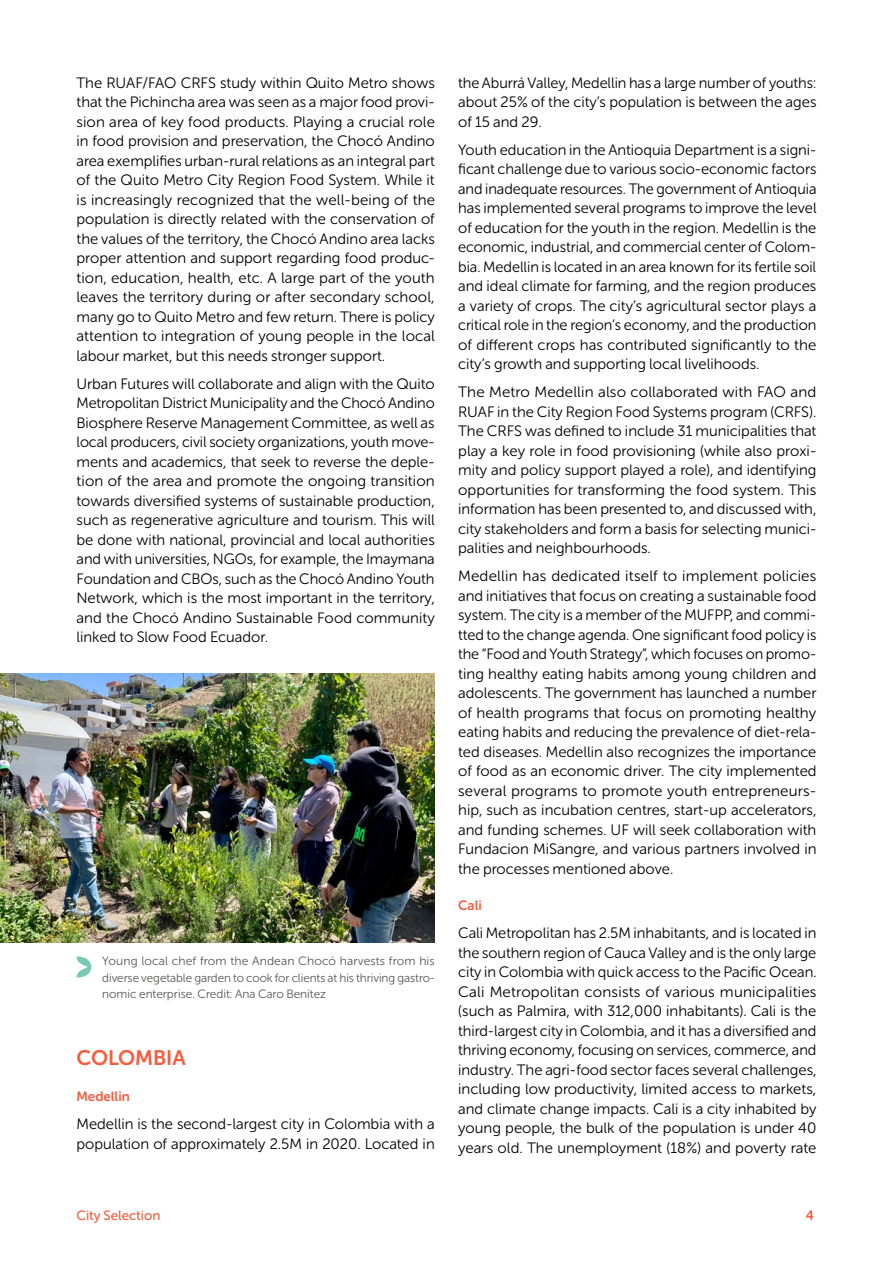
<style>
.page{position:relative;width:893px;height:1263px;background:#fff}
.page>*{position:absolute;margin:0;border:0;box-sizing:border-box;transform-origin:0 0}
.t1{font:21px "Museo Sans Rounded 700";color:#f75c3d}
.t2{font:15px/19.5px "Museo Sans Rounded 300";color:#000;text-align:justify}
.t3{font:13.5px "Museo Sans Rounded 500";color:#f75c3d}
.t4{font:13.5px "Museo Sans Rounded 700";color:#f75c3d}
.t5{font:12px/16.5px "Museo Sans Rounded 300";color:#575756;text-align:justify}
</style>
<div class="page">
<img style="left:0;top:673px;width:435px;height:270px">
<svg style="left:76px;top:956px;width:16px;height:21px"></svg>
<p class="t2" style="left:77px;top:73px;width:360px">The RUAF/FAO CRFS study within Quito Metro shows that the Pichincha area was seen as a major food provi&shy;sion area of key food products. Playing a crucial role in food provision and preservation, the Chocó Andino area exemplifies urban-rural relations as an integral part of the Quito Metro City Region Food System. While it is increasingly recognized that the well-being of the population is directly related with the conservation of the values of the territory, the Chocó Andino area lacks proper attention and support regarding food produc&shy;tion, education, health, etc. A large part of the youth leaves the territory during or after secondary school, many go to Quito Metro and few return. There is policy attention to integration of young people in the local labour market, but this needs stronger support.</p>
<p class="t2" style="left:77px;top:374px;width:360px">Urban Futures will collaborate and align with the Quito Metropolitan District Municipality and the Chocó Andino Biosphere Reserve Management Committee, as well as local producers, civil society organizations, youth move&shy;ments and academics, that seek to reverse the deple&shy;tion of the area and promote the ongoing transition towards diversified systems of sustainable production, such as regenerative agriculture and tourism. This will be done with national, provincial and local authorities and with universities, NGOs, for example, the Imaymana Foundation and CBOs, such as the Chocó Andino Youth Network, which is the most important in the territory, and the Chocó Andino Sustainable Food community linked to Slow Food Ecuador.</p>
<p class="t5" style="left:102px;top:953px;width:334px">Young local chef from the Andean Chocó harvests from his diverse vegetable garden to cook for clients at his thriving gastro&shy;nomic enterprise. Credit: Ana Caro Benítez</p>
<h1 class="t1" style="left:77px;top:1046px;width:111px">COLOMBIA</h1>
<p class="t4" style="left:77px;top:1089px;width:55px">Medellin</p>
<p class="t2" style="left:77px;top:1114px;width:360px">Medellin is the second-largest city in Colombia with a population of approximately 2.5M in 2020. Located in</p>
<p class="t2" style="left:458px;top:73px;width:360px">the Aburrá Valley, Medellin has a large number of youths: about 25% of the city’s population is between the ages of 15 and 29.</p>
<p class="t2" style="left:458px;top:140px;width:360px">Youth education in the Antioquia Department is a signi&shy;ficant challenge due to various socio-economic factors and inadequate resources. The government of Antioquia has implemented several programs to improve the level of education for the youth in the region. Medellin is the economic, industrial, and commercial center of Colom&shy;bia. Medellin is located in an area known for its fertile soil and ideal climate for farming, and the region produces a variety of crops. The city’s agricultural sector plays a critical role in the region’s economy, and the production of different crops has contributed significantly to the city’s growth and supporting local livelihoods.</p>
<p class="t2" style="left:458px;top:383px;width:360px">The Metro Medellin also collaborated with FAO and RUAF in the City Region Food Systems program (CRFS).<br>The CRFS was defined to include 31 municipalities that play a key role in food provisioning (while also proxi&shy;mity and policy support played a role), and identifying opportunities for transforming the food system. This information has been presented to, and discussed with, city stakeholders and form a basis for selecting munici&shy;palities and neighbourhoods.</p>
<p class="t2" style="left:458px;top:567px;width:360px">Medellin has dedicated itself to implement policies and initiatives that focus on creating a sustainable food system. The city is a member of the MUFPP, and commi&shy;tted to the change agenda. One significant food policy is the “Food and Youth Strategy”, which focuses on promo&shy;ting healthy eating habits among young children and adolescents. The government has launched a number of health programs that focus on promoting healthy eating habits and reducing the prevalence of diet-rela&shy;ted diseases. Medellin also recognizes the importance of food as an economic driver. The city implemented several programs to promote youth entrepreneurs&shy;hip, such as incubation centres, start-up accelerators, and funding schemes. UF will seek collaboration with Fundacion MiSangre, and various partners involved in the processes mentioned above.</p>
<p class="t4" style="left:458px;top:898px;width:25px">Cali</p>
<p class="t2" style="left:458px;top:924px;width:360px">Cali Metropolitan has 2.5M inhabitants, and is located in the southern region of Cauca Valley and is the only large city in Colombia with quick access to the Pacific Ocean.<br>Cali Metropolitan consists of various municipalities (such as Palmira, with 312,000 inhabitants). Cali is the third-largest city in Colombia, and it has a diversified and thriving economy, focusing on services, commerce, and industry. The agri-food sector faces several challenges, including low productivity, limited access to markets, and climate change impacts. Cali is a city inhabited by young people, the bulk of the population is under 40 years old. The unemployment (18%) and poverty rate</p>
<p class="t3" style="left:77px;top:1208px;width:85px">City Selection</p>
<p class="t4" style="left:806px;top:1208px;width:10px">4</p>
</div>
